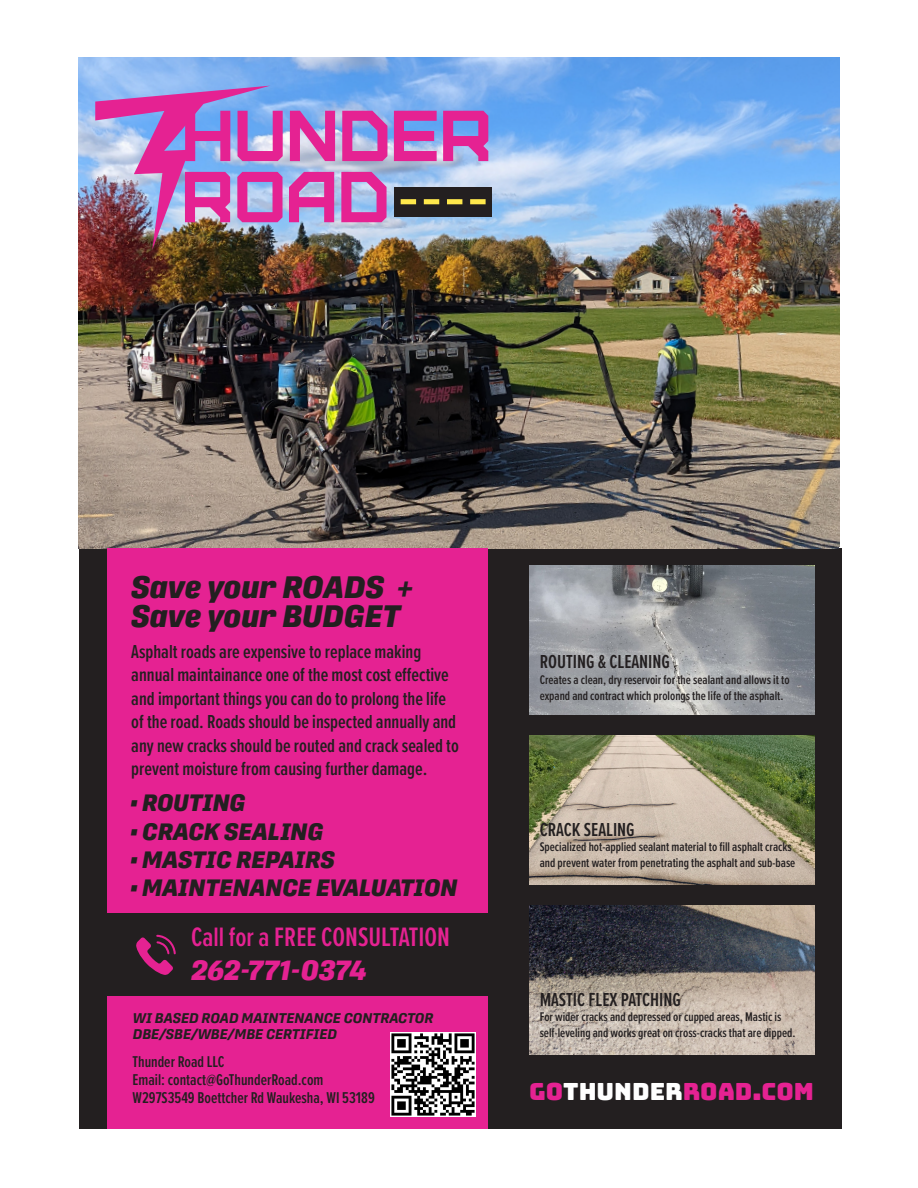
<style>
.page{position:relative;width:918px;height:1188px;background:#fff}
.page>*{position:absolute;margin:0;border:0;box-sizing:border-box;transform-origin:0 0}
.t1{font:italic 800 30.9px/29.2px "Protipo";color:#231f20}
.t2{font:600 27.6px/33.2px "Proxima Nova Ex Cn";color:#e52292}
.t3{font:23.7px "Bungee";color:#e52292}
.t4{font:italic 800 23.55px "Protipo";color:#231f20}
.t5{font:600 19.5px/23.4px "Proxima Nova Ex Cn";color:#231f20}
.t6{font:600 16.2px/17.9px "Proxima Nova Ex Cn";color:#231f20}
.t7{font:italic 700 13.95px/16.8px "Protipo";color:#231f20}
.t8{font:600 13.05px/15.6px "Proxima Nova Ex Cn";color:#231f20}
.s1{font-family:"Protipo";font-weight:800;font-style:italic}
.s2{color:#fff}
</style>
<div class="page">
<div style="left:79px;top:549px;width:762px;height:580px;background:#231f20"></div>
<img style="left:529px;top:565px;width:285px;height:149px">
<img style="left:529px;top:735px;width:285px;height:149px">
<img style="left:529px;top:905px;width:285px;height:149px">
<img style="left:79px;top:58px;width:760px;height:491px">
<div style="left:108px;top:549px;width:380px;height:580px;background:#e52292"></div>
<svg style="left:290px;top:111px;width:45px;height:50px;background:#ce5db0"></svg>
<svg style="left:342px;top:111px;width:45px;height:50px;background:#c75ab2"></svg>
<svg style="left:394px;top:111px;width:43px;height:50px;background:#c451b0"></svg>
<svg style="left:443px;top:111px;width:45px;height:50px;background:#c452b0"></svg>
<img style="left:95px;top:86px;width:188px;height:164px">
<svg style="left:289px;top:172px;width:45px;height:50px;background:#ce5db2"></svg>
<svg style="left:341px;top:172px;width:46px;height:50px;background:#cc60b4"></svg>
<div style="left:394px;top:187px;width:98px;height:30px;background:#231f20"></div>
<svg style="left:401px;top:199px;width:85px;height:5px"></svg>
<div style="left:108px;top:913px;width:386px;height:83px;background:#231f20"></div>
<svg style="left:136px;top:934px;width:40px;height:41px"></svg>
<img style="left:391px;top:1032px;width:84px;height:85px">
<p class="t1" style="left:131px;top:572px;width:285px">Save your ROADS +<br>Save your BUDGET</p>
<p class="t5" style="left:131px;top:639px;width:329px">Asphalt roads are expensive to replace making annual maintainance one of the most cost effective and important things you can do to prolong the life of the road. Roads should be inspected annually and any new cracks should be routed and crack sealed to prevent moisture from causing further damage.</p>
<p class="t4" style="left:129px;top:789px;width:118px">•ROUTING</p>
<p class="t4" style="left:129px;top:817px;width:196px">•CRACK SEALING</p>
<p class="t4" style="left:129px;top:846px;width:208px">•MASTIC REPAIRS</p>
<p class="t4" style="left:129px;top:874px;width:330px">•MAINTENANCE EVALUATION</p>
<p class="t2" style="left:191px;top:920px;width:260px">Call for a FREE CONSULTATION<br><span class="s1">262-771-0374</span></p>
<p class="t7" style="left:133px;top:1009px;width:302px">WI BASED ROAD MAINTENANCE CONTRACTOR<br>DBE/SBE/WBE/MBE CERTIFIED</p>
<p class="t6" style="left:133px;top:1052px;width:244px">Thunder Road LLC<br>Email: contact@GoThunderRoad.com<br>W297S3549 Boettcher Rd Waukesha, WI 53189</p>
<p class="t5" style="left:540px;top:650px;width:132px">ROUTING &amp; CLEANING</p>
<p class="t8" style="left:540px;top:672px;width:251px">Creates a clean, dry reservoir for the sealant and allows it to expand and contract which prolongs the life of the asphalt.</p>
<p class="t5" style="left:540px;top:817px;width:97px">CRACK SEALING</p>
<p class="t8" style="left:540px;top:839px;width:257px">Specialized hot-applied sealant material to fill asphalt cracks and prevent water from penetrating the asphalt and sub-base</p>
<p class="t5" style="left:540px;top:987px;width:143px">MASTIC FLEX PATCHING</p>
<p class="t8" style="left:540px;top:1009px;width:257px">For wider cracks and depressed or cupped areas, Mastic is self-leveling and works great on cross-cracks that are dipped.</p>
<p class="t3" style="left:529px;top:1078px;width:286px">GO<span class="s2">THUNDER</span>ROAD.COM</p>
</div>
